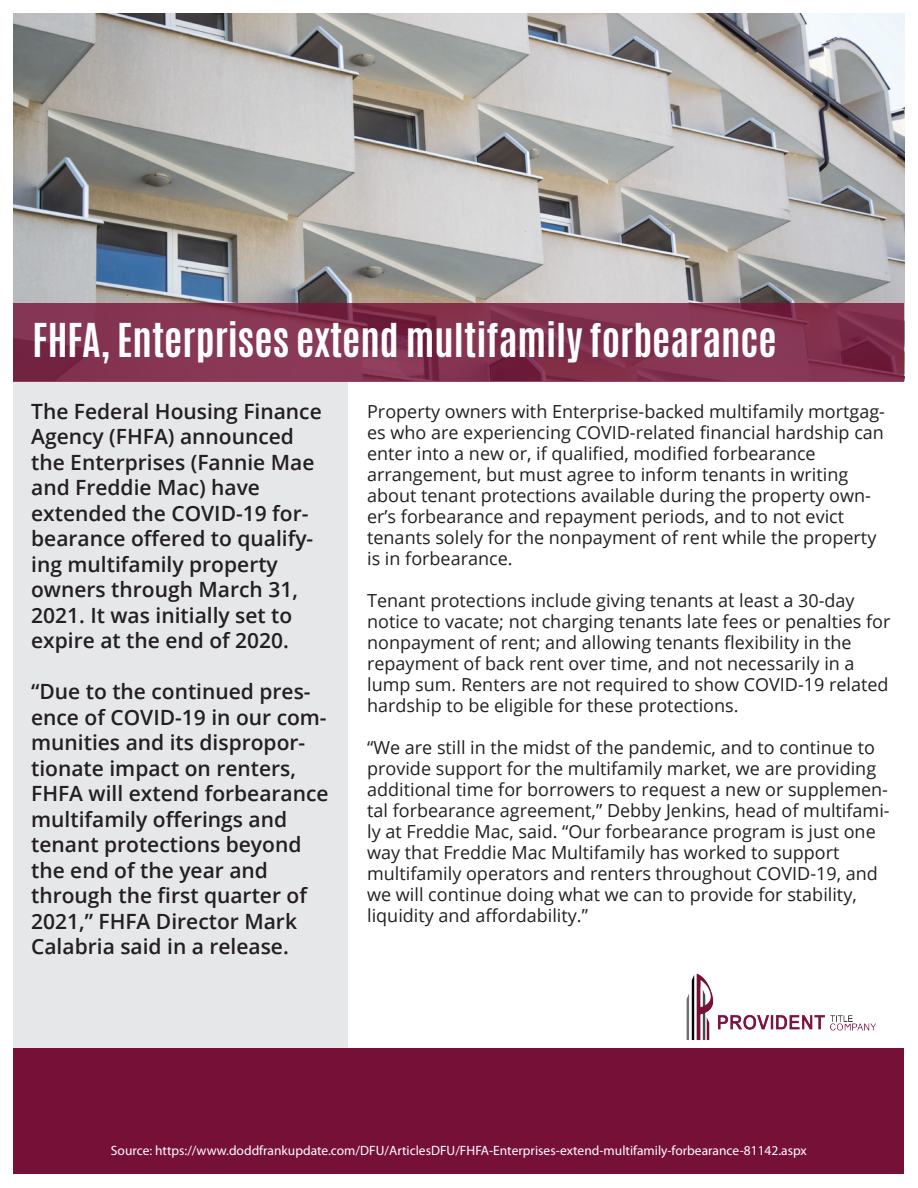
<style>
.page{position:relative;width:918px;height:1188px;background:#fff}
.page>*{position:absolute;margin:0;border:0;box-sizing:border-box;transform-origin:0 0}
.t1{font:700 39px "Antonio";color:#fff}
.t2{font:600 21px/25.5px "Open Sans";color:#231f20}
.t3{font:18px/21px "Open Sans";color:#231f20}
.t4{font:13.5px "Myriad Pro";color:#fff}
</style>
<div class="page">
<div style="left:14px;top:379px;width:334px;height:674px;background:#e6e7e9"></div>
<img style="left:14px;top:13px;width:890px;height:290px">
<svg style="left:14px;top:303px;width:890px;height:79px;background:#82314f"></svg>
<div style="left:14px;top:1049px;width:890px;height:125px;background:#771036"></div>
<img style="left:686px;top:973px;width:190px;height:68px">
<h1 class="t1" style="left:33px;top:311px;width:746px">FHFA, Enterprises extend multifamily forbearance</h1>
<p class="t2" style="left:31px;top:398px;width:292px">The Federal Housing Finance<br>Agency (FHFA) announced the Enterprises (Fannie Mae and Freddie Mac) have extended the COVID-19 for&shy;bearance offered to qualify&shy;ing multifamily property owners through March 31,<br>2021. It was initially set to expire at the end of 2020.</p>
<p class="t2" style="left:31px;top:678px;width:299px">“Due to the continued pres&shy;ence of COVID-19 in our com&shy;munities and its dispropor&shy;tionate impact on renters,<br>FHFA will extend forbearance multifamily offerings and tenant protections beyond the end of the year and through the first quarter of<br>2021,” FHFA Director Mark<br>Calabria said in a release.</p>
<p class="t3" style="left:367px;top:400px;width:519px">Property owners with Enterprise-backed multifamily mortgag&shy;es who are experiencing COVID-related financial hardship can enter into a new or, if qualified, modified forbearance arrangement, but must agree to inform tenants in writing about tenant protections available during the property own&shy;er’s forbearance and repayment periods, and to not evict tenants solely for the nonpayment of rent while the property is in forbearance.</p>
<p class="t3" style="left:367px;top:589px;width:525px">Tenant protections include giving tenants at least a 30-day notice to vacate; not charging tenants late fees or penalties for nonpayment of rent; and allowing tenants flexibility in the repayment of back rent over time, and not necessarily in a lump sum. Renters are not required to show COVID-19 related hardship to be eligible for these protections.</p>
<p class="t3" style="left:367px;top:736px;width:524px">“We are still in the midst of the pandemic, and to continue to provide support for the multifamily market, we are providing additional time for borrowers to request a new or supplemen&shy;tal forbearance agreement,” Debby Jenkins, head of multifami&shy;ly at Freddie Mac, said. “Our forbearance program is just one way that Freddie Mac Multifamily has worked to support multifamily operators and renters throughout COVID-19, and we will continue doing what we can to provide for stability, liquidity and affordability.”</p>
<p class="t4" style="left:111px;top:1142px;width:697px">Source: https://www.doddfrankupdate.com/DFU/ArticlesDFU/FHFA-Enterprises-extend-multifamily-forbearance-81142.aspx</p>
</div>
